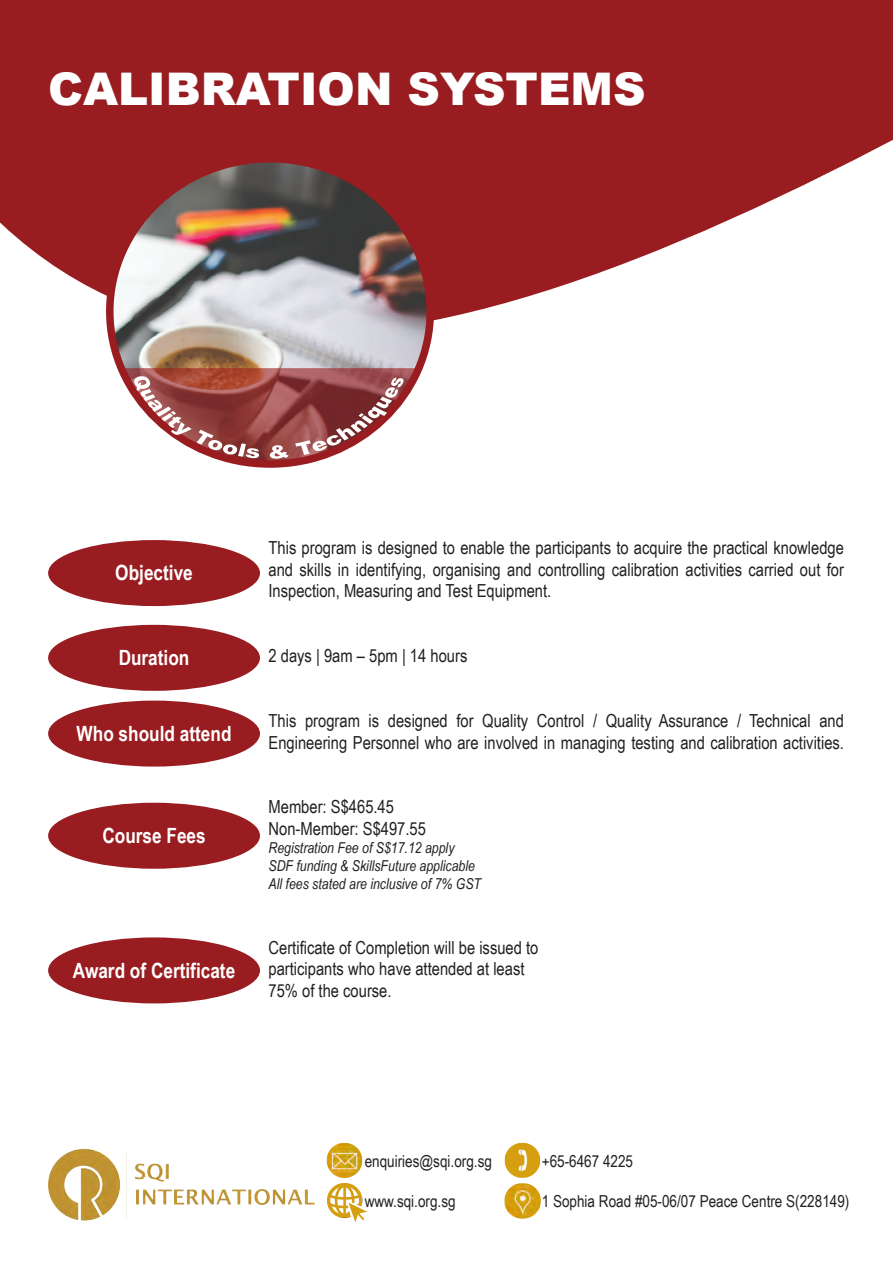
<style>
.page{position:relative;width:893px;height:1263px;background:#fff}
.page>*{position:absolute;margin:0;border:0;box-sizing:border-box;transform-origin:0 0}
.t1{font:900 45px "Arial";color:#fff}
.t2{font:700 21px "Arial Narrow";color:#fff}
.t3{font:18px/21.6px "Arial Narrow";color:#231f20}
.t4{font:16.5px "Arial Narrow";color:#231f20}
.t5{font:italic 15px/18px "Arial Narrow";color:#231f20}
</style>
<div class="page">
<svg style="left:0;top:0;width:893px;height:468px;fill:#991c20"></svg>
<img style="left:48px;top:1148px;width:267px;height:73px">
<img style="left:504px;top:1190px;width:37px;height:29px">
<img style="left:326px;top:1142px;width:37px;height:36px">
<img style="left:504px;top:1142px;width:37px;height:48px">
<img style="left:327px;top:1183px;width:40px;height:39px">
<div style="left:48px;top:701px;width:212px;height:66px;background:#991c20;border-radius:50%"></div>
<div style="left:48px;top:625px;width:212px;height:66px;background:#991c20;border-radius:50%"></div>
<div style="left:48px;top:540px;width:212px;height:66px;background:#991c20;border-radius:50%"></div>
<div style="left:48px;top:937px;width:212px;height:66px;background:#991c20;border-radius:50%"></div>
<div style="left:48px;top:803px;width:212px;height:66px;background:#991c20;border-radius:50%"></div>
<img style="left:110px;top:159px;width:320px;height:305px">
<div style="left:106px;top:155px;width:328px;height:313px;border:8px solid #991c20;border-radius:50%"></div>
<svg style="left:134px;top:376px;width:125px;height:82px"></svg>
<svg style="left:270px;top:445px;width:19px;height:14px"></svg>
<svg style="left:295px;top:378px;width:108px;height:77px"></svg>
<h1 class="t1" style="left:48px;top:57px;width:599px">CALIBRATION SYSTEMS</h1>
<p class="t2" style="left:115px;top:557px;width:79px">Objective</p>
<p class="t2" style="left:119px;top:642px;width:72px">Duration</p>
<p class="t2" style="left:77px;top:717px;width:156px">Who should attend</p>
<p class="t2" style="left:102px;top:820px;width:105px">Course Fees</p>
<p class="t2" style="left:73px;top:954px;width:164px">Award of Certificate</p>
<p class="t3" style="left:268px;top:536px;width:577px;text-align:justify">This program is designed to enable the participants to acquire the practical knowledge and skills in identifying, organising and controlling calibration activities carried out for Inspection, Measuring and Test Equipment.</p>
<p class="t3" style="left:268px;top:644px;width:200px">2 days | 9am – 5pm | 14 hours</p>
<p class="t3" style="left:268px;top:709px;width:577px">This program is designed for Quality Control / Quality Assurance / Technical and<br>Engineering Personnel who are involved in managing testing and calibration activities.</p>
<p class="t3" style="left:268px;top:795px;width:159px">Member: S$465.45<br>Non-Member: S$497.55</p>
<p class="t5" style="left:268px;top:838px;width:214px">Registration Fee of S$17.12 apply<br>SDF funding &amp; SkillsFuture applicable<br>All fees stated are inclusive of 7% GST</p>
<p class="t3" style="left:268px;top:936px;width:271px">Certificate of Completion will be issued to participants who have attended at least<br>75% of the course.</p>
<p class="t4" style="left:365px;top:1149px;width:129px">enquiries@sqi.org.sg</p>
<p class="t4" style="left:542px;top:1149px;width:93px">+65-6467 4225</p>
<p class="t4" style="left:365px;top:1188px;width:92px">www.sqi.org.sg</p>
<p class="t4" style="left:542px;top:1188px;width:309px">1 Sophia Road #05-06/07 Peace Centre S(228149)</p>
</div>
